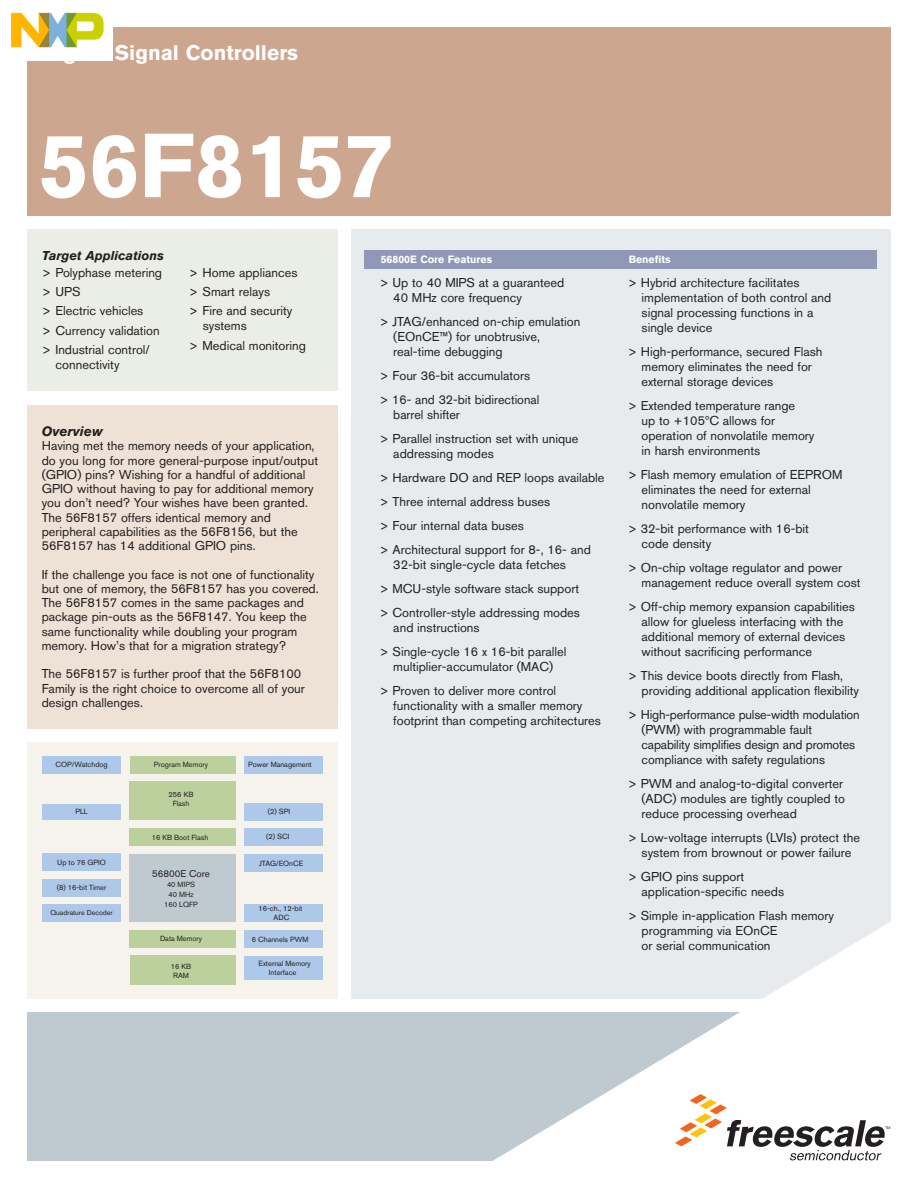
<style>
.page{position:relative;width:918px;height:1188px;background:#fff}
.page>*{position:absolute;margin:0;border:0;box-sizing:border-box;transform-origin:0 0}
.t1{font:700 90px "Akzidenz Grotesk BQ";color:#fff}
.t2{font:700 21px "Akzidenz Grotesk BQ";color:#fff}
.t3{font:italic 700 13.5px "Akzidenz Grotesk BQ";color:#231f20}
.t4{font:12.75px/15px "Akzidenz Grotesk BQ";color:#231f20}
.t5{font:italic 700 12.75px "Akzidenz Grotesk BQ";color:#231f20}
.t6{font:700 10.5px "Akzidenz Grotesk BQ";color:#fff}
.t7{font:9.75px "Akzidenz Grotesk BQ";letter-spacing:.005em;color:#231f20}
.t8{font:7.5px/9px "Akzidenz Grotesk BQ";color:#231f20;text-align:center}
.t9{font:7.35px/10.1px "Akzidenz Grotesk BQ";color:#231f20;text-align:center}
.t10{font:7.05px "Akzidenz Grotesk BQ";color:#231f20}
</style>
<div class="page">
<div style="left:351px;top:230px;width:540px;height:769px;background:#e7ebee"></div>
<div style="left:27px;top:230px;width:311px;height:162px;background:#eaeee6"></div>
<div style="left:27px;top:1012px;width:864px;height:149px;background:#bfcad0"></div>
<div style="left:27px;top:742px;width:311px;height:257px;background:#f6f2ec"></div>
<div style="left:129px;top:854px;width:107px;height:67px;background:#bfcad0"></div>
<div style="left:42px;top:756px;width:78px;height:17px;background:#adc8e8"></div>
<div style="left:42px;top:904px;width:78px;height:17px;background:#adc8e8"></div>
<div style="left:42px;top:804px;width:78px;height:15px;background:#adc8e8"></div>
<div style="left:42px;top:853px;width:78px;height:17px;background:#adc8e8"></div>
<div style="left:42px;top:879px;width:78px;height:17px;background:#adc8e8"></div>
<div style="left:244px;top:904px;width:78px;height:17px;background:#adc8e8"></div>
<div style="left:244px;top:854px;width:78px;height:17px;background:#adc8e8"></div>
<div style="left:244px;top:828px;width:78px;height:17px;background:#adc8e8"></div>
<div style="left:244px;top:803px;width:78px;height:17px;background:#adc8e8"></div>
<div style="left:244px;top:756px;width:78px;height:17px;background:#adc8e8"></div>
<div style="left:130px;top:756px;width:105px;height:17px;background:#bcd09e"></div>
<div style="left:129px;top:828px;width:106px;height:17px;background:#bcd09e"></div>
<div style="left:129px;top:930px;width:106px;height:17px;background:#bcd09e"></div>
<div style="left:130px;top:955px;width:105px;height:30px;background:#bcd09e"></div>
<div style="left:130px;top:781px;width:106px;height:38px;background:#bcd09e"></div>
<div style="left:244px;top:931px;width:78px;height:17px;background:#adc8e8"></div>
<div style="left:244px;top:956px;width:78px;height:24px;background:#adc8e8"></div>
<div style="left:27px;top:27px;width:864px;height:189px;background:#cda68f"></div>
<svg style="left:493px;top:922px;width:398px;height:239px"></svg>
<svg style="left:675px;top:1094px;width:215px;height:66px;background:#dcd7d2"></svg>
<div style="left:27px;top:405px;width:311px;height:324px;background:#ede2d5"></div>
<div style="left:364px;top:250px;width:514px;height:19px;background:#9098b7"></div>
<img style="left:11px;top:12px;width:101px;height:48px">
<h2 class="t2" style="left:42px;top:45px;width:258px">Digital Signal Controllers</h2>
<h1 class="t1" style="left:39px;top:134px;width:357px">56F8157</h1>
<p class="t5" style="left:42px;top:251px;width:124px">Target Applications</p>
<p class="t4" style="left:42px;top:264px;width:122px;line-height:19.4px">&gt; Polyphase metering &gt; UPS<br>&gt; Electric vehicles<br>&gt; Currency validation &gt; Industrial control/</p>
<p class="t4" style="left:56px;top:358px;width:66px">connectivity</p>
<p class="t4" style="left:189px;top:264px;width:110px;line-height:19.4px">&gt; Home appliances &gt; Smart relays<br>&gt; Fire and security</p>
<p class="t4" style="left:189px;top:318px;width:119px;line-height:19.4px;text-indent:14px">systems<br>&gt; Medical monitoring</p>
<p class="t3" style="left:42px;top:427px;width:63px">Overview</p>
<p class="t4" style="left:42px;top:440px;width:278px;line-height:14.2px">Having met the memory needs of your application, do you long for more general-purpose input/output (GPIO) pins? Wishing for a handful of additional GPIO without having to pay for additional memory you don’t need? Your wishes have been granted.<br>The 56F8157 offers identical memory and peripheral capabilities as the 56F8156, but the 56F8157 has 14 additional GPIO pins.</p>
<p class="t4" style="left:42px;top:569px;width:278px;line-height:14.2px">If the challenge you face is not one of functionality but one of memory, the 56F8157 has you covered.<br>The 56F8157 comes in the same packages and package pin-outs as the 56F8147. You keep the same functionality while doubling your program memory. How’s that for a migration strategy?</p>
<p class="t4" style="left:42px;top:668px;width:265px;line-height:14.2px">The 56F8157 is further proof that the 56F8100<br>Family is the right choice to overcome all of your design challenges.</p>
<p class="t8" style="left:55px;top:761px;width:54px">COP/Watchdog</p>
<p class="t9" style="left:154px;top:760px;width:56px">Program Memory</p>
<p class="t8" style="left:248px;top:761px;width:65px">Power Management</p>
<p class="t8" style="left:75px;top:808px;width:14px">PLL</p>
<p class="t9" style="left:169px;top:791px;width:26px;line-height:8.9px">256 KB<br>Flash</p>
<p class="t8" style="left:268px;top:808px;width:24px">(2) SPI</p>
<p class="t9" style="left:152px;top:833px;width:58px">16 KB Boot Flash</p>
<p class="t8" style="left:266px;top:833px;width:25px">(2) SCI</p>
<p class="t8" style="left:57px;top:858px;width:50px">Up to 76 GPIO</p>
<p class="t8" style="left:57px;top:884px;width:51px">(8) 16-bit Timer</p>
<p class="t10" style="left:51px;top:910px;width:64px">Quadrature Decoder</p>
<p class="t7" style="left:152px;top:871px;width:60px">56800E Core</p>
<p class="t9" style="left:167px;top:880px;width:32px;text-align:left">40 MIPS<br>40 MHz<br>60 LQFP</p>
<p class="t8" style="left:259px;top:859px;width:46px">JTAG/EOnCE</p>
<p class="t8" style="left:259px;top:905px;width:45px">16-ch., 12-bit<br>ADC</p>
<p class="t9" style="left:160px;top:934px;width:43px">Data Memory</p>
<p class="t9" style="left:171px;top:963px;width:22px;line-height:8.9px">16 KB<br>RAM</p>
<p class="t8" style="left:252px;top:936px;width:58px">6 Channels PWM</p>
<p class="t8" style="left:259px;top:960px;width:54px">External Memory<br>Inter ace</p>
<p class="t6" style="left:381px;top:255px;width:113px">56800E Core Features</p>
<p class="t6" style="left:629px;top:255px;width:43px">Benefits</p>
<p class="t4" style="left:393px;top:277px;width:173px;text-indent:-14px">&gt; Up to 40 MIPS at a guaranteed<br>40 MHz core frequency</p>
<p class="t4" style="left:393px;top:316px;width:189px;text-indent:-14px">&gt; JTAG/enhanced on-chip emulation (EOnCE™) for unobtrusive, real-time debugging</p>
<p class="t4" style="left:380px;top:365px;width:161px;line-height:24px">&gt; Four 36-bit accumulators &gt; 16- and 32-bit bidirectional</p>
<p class="t4" style="left:380px;top:404px;width:201px;line-height:24px;text-indent:14px">barrel shifter<br>&gt; Parallel instruction set with unique</p>
<p class="t4" style="left:380px;top:443px;width:227px;line-height:24px;text-indent:14px">addressing modes<br>&gt; Hardware DO and REP loops available &gt; Three internal address buses<br>&gt; Four internal data buses<br>&gt; Architectural support for 8-, 16- and</p>
<p class="t4" style="left:380px;top:554px;width:202px;line-height:24px;text-align:center">32-bit single-cycle data fetches<br>&gt; MCU-style software stack support &gt; Controller-style addressing modes</p>
<p class="t4" style="left:380px;top:617px;width:188px;line-height:24px;text-indent:14px">and instructions<br>&gt; Single-cycle 16 x 16-bit parallel</p>
<p class="t4" style="left:380px;top:656px;width:178px;line-height:24px;text-align:right">multiplier-accumulator (MAC)<br>&gt; Proven to deliver more control</p>
<p class="t4" style="left:393px;top:700px;width:209px">functionality with a smaller memory footprint than competing architectures</p>
<p class="t4" style="left:642px;top:277px;width:191px;text-indent:-14px">&gt; Hybrid architecture facilitates implementation of both control and signal processing functions in a single device</p>
<p class="t4" style="left:642px;top:346px;width:183px;text-indent:-14px">&gt; High-performance, secured Flash memory eliminates the need for external storage devices</p>
<p class="t4" style="left:642px;top:400px;width:174px;text-indent:-14px">&gt; Extended temperature range<br>up to +105ºC allows for operation of nonvolatile memory in harsh environments</p>
<p class="t4" style="left:642px;top:469px;width:202px;text-indent:-14px">&gt; Flash memory emulation of EEPROM eliminates the need for external nonvolatile memory</p>
<p class="t4" style="left:642px;top:523px;width:169px;text-indent:-14px">&gt; 32-bit performance with 16-bit code density</p>
<p class="t4" style="left:642px;top:562px;width:220px;text-indent:-14px">&gt; On-chip voltage regulator and power management reduce overall system cost</p>
<p class="t4" style="left:642px;top:601px;width:215px;text-indent:-14px">&gt; Off-chip memory expansion capabilities allow for glueless interfacing with the additional memory of external devices without sacrificing performance</p>
<p class="t4" style="left:642px;top:670px;width:219px;text-indent:-14px">&gt; This device boots directly from Flash, providing additional application flexibility</p>
<p class="t4" style="left:642px;top:709px;width:220px;text-indent:-14px">&gt; High-performance pulse-width modulation (PWM) with programmable fault capability simplifies design and promotes compliance with safety regulations</p>
<p class="t4" style="left:642px;top:778px;width:205px;text-indent:-14px">&gt; PWM and analog-to-digital converter (ADC) modules are tightly coupled to reduce processing overhead</p>
<p class="t4" style="left:628px;top:832px;width:234px;text-align:center">&gt; Low-voltage interrupts (LVIs) protect the system from brownout or power failure</p>
<p class="t4" style="left:642px;top:871px;width:144px;text-indent:-14px">&gt; GPIO pins support application-specific needs</p>
<p class="t4" style="left:642px;top:910px;width:194px;text-indent:-14px">&gt; Simple in-application Flash memory programming via EOnCE<br>or serial communication</p>
</div>
